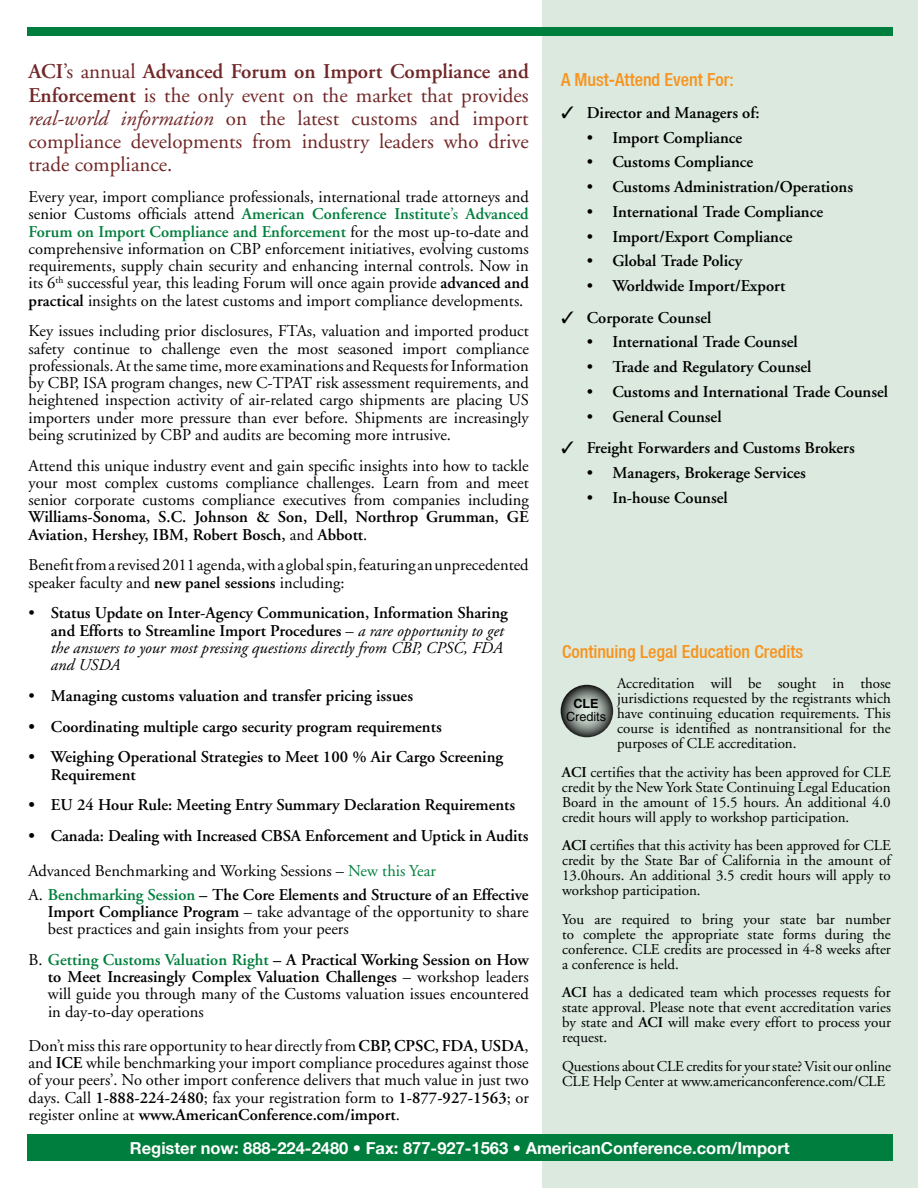
<style>
.page{position:relative;width:918px;height:1188px;background:#fff}
.page>*{position:absolute;margin:0;border:0;box-sizing:border-box;transform-origin:0 0}
.t1{font:21px/23.2px "Adobe Garamond";color:#712627;text-align:justify}
.t2{font:500 condensed 18px "Helvetica Neue";color:#f7931e}
.t3{font:16.5px/17.2px "Adobe Garamond";color:#000;text-align:justify}
.t4{font:600 16.5px/17.2px "Adobe Garamond";color:#000}
.t5{font:700 16.5px "Helvetica Neue";color:#fff}
.t6{font:15px/15px "Adobe Garamond";color:#000;text-align:justify}
.t7{font:12.6px "Helvetica";color:#000}
.t8{font:700 12.6px "Helvetica";color:#000}
.s1{font-weight:600}
.s2{font-style:italic}
.s3{font-weight:600;color:#007e3d}
.s4{color:#007e3d}
.s5{font-weight:400}
.s6{font-weight:400;font-style:italic}
.s7{font-weight:400;color:#007e3d}
</style>
<div class="page">
<div style="left:542px;top:0;width:376px;height:1188px;background:#dbe9df"></div>
<div style="left:27px;top:1134px;width:865px;height:27px;background:#007e3d"></div>
<div style="left:27px;top:27px;width:865px;height:8px;background:#007e3d"></div>
<svg style="left:561px;top:685px;width:52px;height:52px;background:#79817b"></svg>
<p class="t1" style="left:29px;top:61px;width:502px"><span class="s1">ACI</span>’s annual <span class="s1">Advanced Forum on Import Compliance and Enforcement</span> is the only event on the market that provides <span class="s2">real-world information</span> on the latest customs and import compliance developments from industry leaders who drive trade compliance.</p>
<p class="t3" style="left:29px;top:189px;width:502px">Every year, import compliance professionals, international trade attorneys and senior Customs officials attend <span class="s3">American Conference Institute</span><span class="s4">’s</span> <span class="s3">Advanced Forum on Import Compliance and Enforcement</span> for the most up-to-date and comprehensive information on CBP enforcement initiatives, evolving customs requirements, supply chain security and enhancing internal controls. Now in its 6<sup>th</sup> successful year, this leading Forum will once again provide <span class="s1">advanced and practical</span> insights on the latest customs and import compliance developments.</p>
<p class="t3" style="left:29px;top:323px;width:502px">Key issues including prior disclosures, FTAs, valuation and imported product safety continue to challenge even the most seasoned import compliance professionals.Atthesametime,moreexaminations andRequestsforInformation by CBP, ISA program changes, new C-TPAT risk assessment requirements, and heightened inspection activity of air-related cargo shipments are placing US importers under more pressure than ever before. Shipments are increasingly being scrutinized by CBP and audits are becoming more intrusive.</p>
<p class="t3" style="left:29px;top:457px;width:502px">Attend this unique industry event and gain specific insights into how to tackle your most complex customs compliance challenges. Learn from and meet senior corporate customs compliance executives from companies including</p>
<p class="t4" style="left:29px;top:509px;width:502px">Williams-Sonoma, S.C. Johnson &amp; Son, Dell, Northrop Grumman, GE<br>Aviation, Hershey, IBM, Robert Bosch, <span class="s5">and</span> Abbott<span class="s5">.</span></p>
<p class="t3" style="left:28px;top:557px;width:502px">Benefitfromarevised2011agenda,withaglobalspin,featuringanunprecedented speaker faculty and <span class="s1">new panel sessions</span> including:</p>
<p class="t4" style="left:51px;top:605px;width:458px;text-indent:-23px"><span class="s5">•</span> Status Update on Inter-Agency Communication, Information Sharing and Efforts to Streamline Import Procedures <span class="s5">–</span> <span class="s6">a rare opportunity to get the answers to your most pressing questions directly from CBP, CPSC, FDA and USDA</span></p>
<p class="t4" style="left:28px;top:687px;width:386px"><span class="s5">•</span> Managing customs valuation and transfer pricing issues</p>
<p class="t4" style="left:28px;top:718px;width:415px">• Coordinating multiple cargo security program requirements</p>
<p class="t4" style="left:51px;top:749px;width:454px;text-indent:-23px">• Weighing Operational Strategies to Meet 100 % Air Cargo Screening<br>Requirement</p>
<p class="t4" style="left:28px;top:797px;width:488px">• EU 24 Hour Rule: Meeting Entry Summary Declaration Requirements</p>
<p class="t4" style="left:28px;top:819px;width:501px;line-height:34.5px">• Canada: Dealing with Increased CBSA Enforcement and Uptick in Audits<br><span class="s5">Advanced Benchmarking and Working Sessions –</span> <span class="s7">New this Year</span></p>
<p class="t3" style="left:48px;top:886px;width:482px;text-indent:-20px">A. <span class="s3">Benchmarking Session</span> <span class="s1">– The Core Elements and Structure of an Effective Import Compliance Program</span> – take advantage of the opportunity to share best practices and gain insights from your peers</p>
<p class="t3" style="left:48px;top:951px;width:482px;text-indent:-20px">B. <span class="s3">Getting Customs Valuation Right</span> <span class="s1">– A Practical Working Session on How to Meet Increasingly Complex Valuation Challenges</span> – workshop leaders will guide you through many of the Customs valuation issues encountered in day-to-day operations</p>
<p class="t3" style="left:29px;top:1038px;width:502px">Don’t miss this rare opportunity to hear directly from <span class="s1">CBP, CPSC, FDA, USDA</span>, and <span class="s1">ICE</span> while benchmarking your import compliance procedures against those of your peers’. No other import conference delivers that much value in just two days. Call <span class="s1">1-888-224-2480</span>; fax your registration form to <span class="s1">1-877-927-1563</span>; or register online at <span class="s1">www.AmericanConference.com/import</span>.</p>
<p class="t2" style="left:561px;top:69px;width:174px">A Must-Attend Event For:</p>
<p class="t4" style="left:561px;top:104px;width:200px">✓ Director and Managers of:</p>
<p class="t4" style="left:587px;top:129px;width:157px"><span class="s5">•</span> Import Compliance</p>
<p class="t4" style="left:587px;top:154px;width:168px"><span class="s5">•</span> Customs Compliance</p>
<p class="t4" style="left:587px;top:179px;width:268px"><span class="s5">•</span> Customs Administration/Operations</p>
<p class="t4" style="left:587px;top:203px;width:238px"><span class="s5">•</span> International Trade Compliance</p>
<p class="t4" style="left:587px;top:228px;width:207px"><span class="s5">•</span> Import/Export Compliance</p>
<p class="t4" style="left:587px;top:253px;width:157px"><span class="s5">•</span> Global Trade Policy</p>
<p class="t4" style="left:587px;top:278px;width:200px"><span class="s5">•</span> Worldwide Import/Export</p>
<p class="t4" style="left:561px;top:309px;width:152px">✓ Corporate Counsel</p>
<p class="t4" style="left:587px;top:334px;width:212px"><span class="s5">•</span> International Trade Counsel</p>
<p class="t4" style="left:587px;top:359px;width:226px"><span class="s5">•</span> Trade and Regulatory Counsel</p>
<p class="t4" style="left:587px;top:383px;width:303px"><span class="s5">•</span> Customs and International Trade Counsel</p>
<p class="t4" style="left:587px;top:408px;width:136px"><span class="s5">•</span> General Counsel</p>
<p class="t4" style="left:561px;top:440px;width:295px">✓ Freight Forwarders and Customs Brokers</p>
<p class="t4" style="left:587px;top:464px;width:220px"><span class="s5">•</span> Managers, Brokerage Services</p>
<p class="t4" style="left:587px;top:489px;width:142px"><span class="s5">•</span> In-house Counsel</p>
<p class="t2" style="left:562px;top:640px;width:243px">Continuing Legal Education Credits</p>
<p class="t6" style="left:617px;top:676px;width:275px">Accreditation will be sought in those jurisdictions requested by the registrants which have continuing education requirements. This course is identified as nontransitional for the purposes of CLE accreditation.</p>
<p class="t6" style="left:562px;top:765px;width:330px"><span class="s1">ACI</span> certifies that the activity has been approved for CLE credit by the New York State Continuing Legal Education Board in the amount of 15.5 hours. An additional 4.0 credit hours will apply to workshop participation.</p>
<p class="t6" style="left:562px;top:838px;width:330px"><span class="s1">ACI</span> certifies that this activity has been approved for CLE credit by the State Bar of California in the amount of 13.0hours. An additional 3.5 credit hours will apply to workshop participation.</p>
<p class="t6" style="left:562px;top:912px;width:330px">You are required to bring your state bar number to complete the appropriate state forms during the conference. CLE credits are processed in 4-8 weeks after a conference is held.</p>
<p class="t6" style="left:562px;top:985px;width:330px"><span class="s1">ACI</span> has a dedicated team which processes requests for state approval. Please note that event accreditation varies by state and <span class="s1">ACI</span> will make every effort to process your request.</p>
<p class="t6" style="left:562px;top:1059px;width:330px">Questions about CLE credits for your state?Visit our online<br>CLE Help Center at www.americanconference.com/CLE</p>
<p class="t8" style="left:573px;top:696px;width:27px">CLE</p>
<p class="t7" style="left:566px;top:709px;width:42px">Credits</p>
<p class="t5" style="left:130px;top:1138px;width:661px">Register now: 888-224-2480 • Fax: 877-927-1563 • AmericanConference.com/Import</p>
</div>
